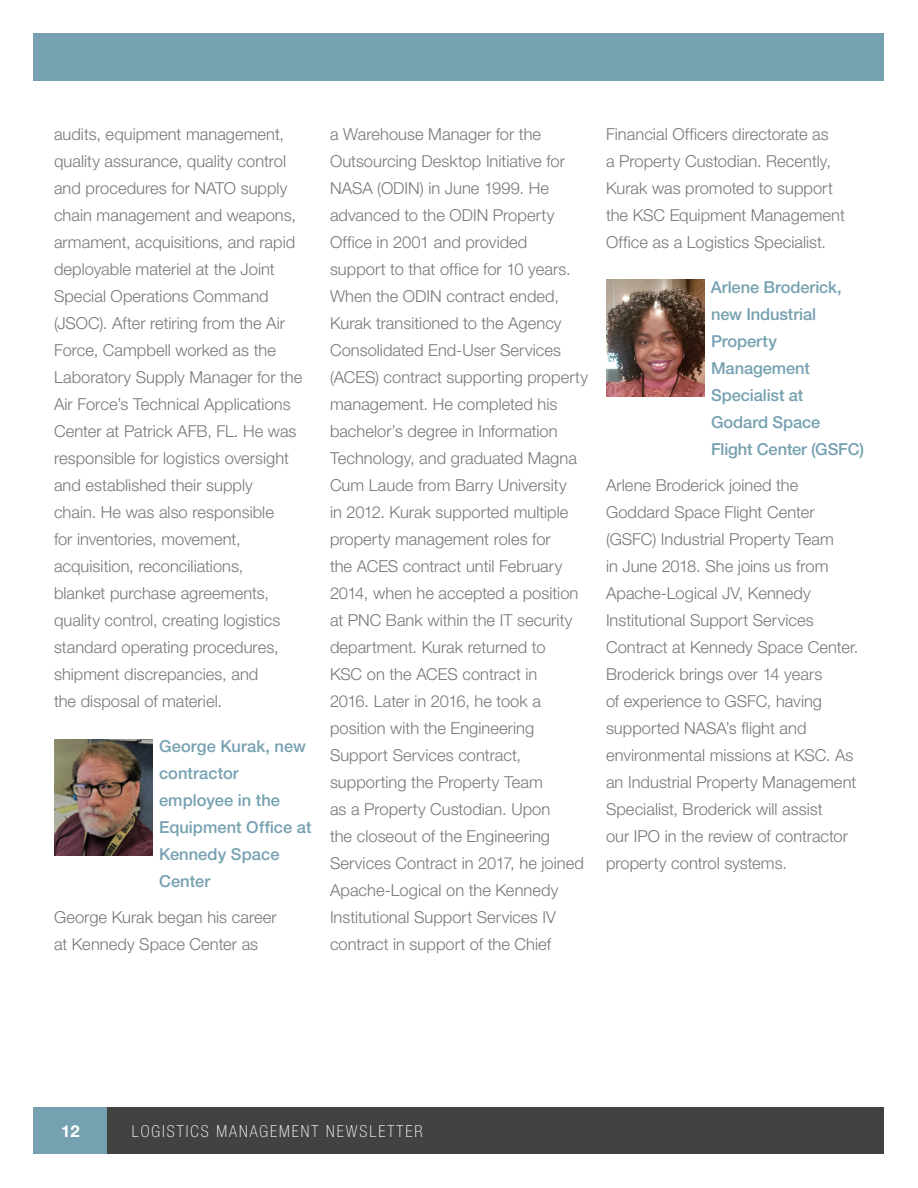
<style>
.page{position:relative;width:918px;height:1188px;background:#fff}
.page>*{position:absolute;margin:0;border:0;box-sizing:border-box;transform-origin:0 0}
.BODY_TEXT{font:300 16.5px/27px "Helvetica Neue LT Std";color:#76787b}
.H2_2{font:500 16.5px/27px "Helvetica Neue LT Std";color:#76a1b1}
.t1{font:100 condensed 16.5px "Helvetica Neue LT Std";letter-spacing:.12em;color:#fff}
.t2{font:700 16.5px "Helvetica Neue LT Std";color:#fff}
</style>
<div class="page">
<div style="left:34px;top:34px;width:850px;height:47px;background:#76a1b1"></div>
<div style="left:34px;top:1108px;width:850px;height:46px;background:#404341"></div>
<div style="left:34px;top:1108px;width:73px;height:46px;background:#76a1b1"></div>
<img style="left:54px;top:740px;width:98px;height:116px">
<img style="left:606px;top:280px;width:98px;height:117px">
<p class="BODY_TEXT" style="left:54px;top:120px;width:250px">audits, equipment management, quality assurance, quality control and procedures for NATO supply chain management and weapons, armament, acquisitions, and rapid deployable materiel at the Joint<br>Special Operations Command (JSOC). After retiring from the Air<br>Force, Campbell worked as the<br>Laboratory Supply Manager for the<br>Air Force’s Technical Applications<br>Center at Patrick AFB, FL. He was responsible for logistics oversight and established their supply<br>chain. He was also responsible<br>for inventories, movement, acquisition, reconciliations,<br>blanket purchase agreements, quality control, creating logistics standard operating procedures, shipment discrepancies, and<br>the disposal of materiel.</p>
<h2 class="H2_2" style="left:159px;top:732px;width:154px">George Kurak, new contractor employee in the<br>Equipment Office at<br>Kennedy Space<br>Center</h2>
<p class="BODY_TEXT" style="left:54px;top:903px;width:224px">George Kurak began his career at Kennedy Space Center as</p>
<p class="BODY_TEXT" style="left:330px;top:120px;width:259px">a Warehouse Manager for the<br>Outsourcing Desktop Initiative for<br>NASA (ODIN) in June 1999. He advanced to the ODIN Property<br>Office in 2001 and provided<br>support to that office for 10 years.<br>When the ODIN contract ended,<br>Kurak transitioned to the Agency<br>Consolidated End-User Services (ACES) contract supporting property management. He completed his bachelor’s degree in Information<br>Technology, and graduated Magna<br>Cum Laude from Barry University<br>in 2012. Kurak supported multiple property management roles for<br>the ACES contract until February<br>2014, when he accepted a position at PNC Bank within the IT security department. Kurak returned to<br>KSC on the ACES contract in<br>2016. Later in 2016, he took a position with the Engineering<br>Support Services contract, supporting the Property Team<br>as a Property Custodian. Upon<br>the closeout of the Engineering<br>Services Contract in 2017, he joined<br>Apache-Logical on the Kennedy<br>Institutional Support Services IV contract in support of the Chief</p>
<p class="BODY_TEXT" style="left:606px;top:120px;width:240px">Financial Officers directorate as<br>a Property Custodian. Recently,<br>Kurak was promoted to support the KSC Equipment Management<br>Office as a Logistics Specialist.</p>
<h2 class="H2_2" style="left:711px;top:273px;width:155px">Arlene Broderick, new Industrial<br>Property<br>Management<br>Specialist at<br>Godard Space<br>Flight Center (GSFC)</h2>
<p class="BODY_TEXT" style="left:606px;top:471px;width:254px">Arlene Broderick joined the<br>Goddard Space Flight Center (GSFC) Industrial Property Team<br>in June 2018. She joins us from<br>Apache-Logical JV, Kennedy<br>Institutional Support Services<br>Contract at Kennedy Space Center.<br>Broderick brings over 14 years<br>of experience to GSFC, having supported NASA’s flight and environmental missions at KSC. As an Industrial Property Management<br>Specialist, Broderick will assist<br>our IPO in the review of contractor property control systems.</p>
<p class="t2" style="left:61px;top:1121px;width:20px">12</p>
<p class="t1" style="left:132px;top:1122px;width:292px">LOGISTICS MANAGEMENT NEWSL ETTER</p>
</div>
